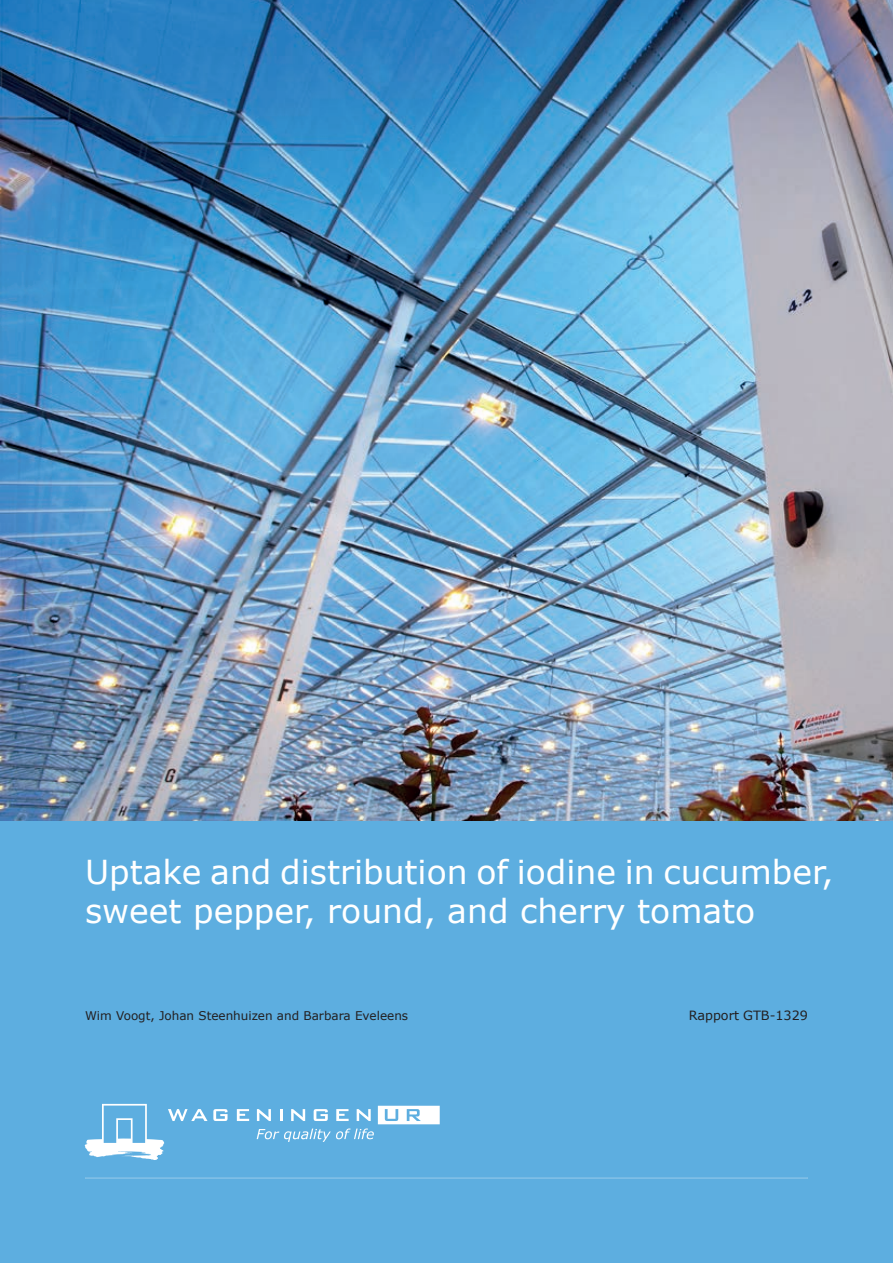
<style>
.page{position:relative;width:893px;height:1263px;background:#fff}
.page>*{position:absolute;margin:0;border:0;box-sizing:border-box;transform-origin:0 0}
.t1{font:33px/39px "Verdana";color:#fff}
.t2{font:12.75px "Verdana";color:#231f20}
.t3{font:12px "Verdana";color:#231f20}
</style>
<div class="page">
<div style="left:0;top:821px;width:893px;height:442px;background:#5daee0"></div>
<svg style="left:237px;top:1109px;width:12px;height:12px"></svg>
<svg style="left:257px;top:1106px;width:183px;height:36px"></svg>
<svg style="left:85px;top:1104px;width:143px;height:56px"></svg>
<img style="left:0;top:0;width:893px;height:821px">
<p class="t1" style="left:85px;top:852px;width:750px">Uptake and distribution of iodine in cucumber, sweet pepper, round, and cherry tomato</p>
<p class="t3" style="left:85px;top:1007px;width:325px">Wim Voogt, Johan Steenhuizen and Barbara Eveleens</p>
<p class="t2" style="left:689px;top:1007px;width:121px">Rapport GTB-1329</p>
</div>
